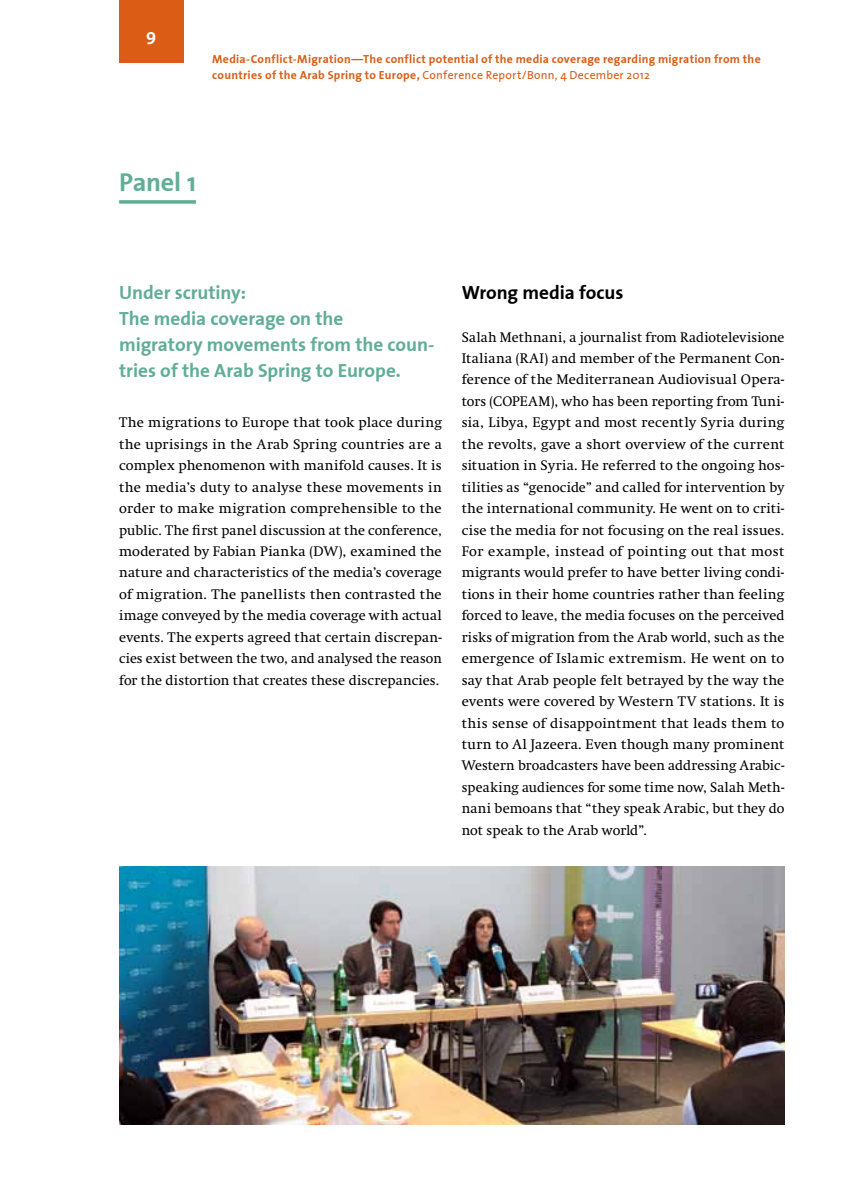
<style>
.page{position:relative;width:844px;height:1191px;background:#fff}
.page>*{position:absolute;margin:0;border:0;box-sizing:border-box;transform-origin:0 0}
.t1{font:26.25px "The Sans ifa Bold Plain";color:#60ad98}
.t2{font:19.25px/26.2px "The Sans ifa Bold Plain";letter-spacing:-.005em;color:#60ad98}
.t3{font:19.25px "The Sans ifa Bold Plain";letter-spacing:-.005em;color:#000}
.t4{font:17.5px "The Sans ifa Bold Plain";color:#fff}
.t5{font:13.65px/21.3px "Swift 1 OT";letter-spacing:.005em;color:#000;text-align:justify}
.t6{font:11.9px "The Sans ifa Bold Plain";letter-spacing:.025em;color:#da5c15}
.t7{font:11.9px "The Sans Plain Ifa";letter-spacing:.02em;color:#da5c15}
.s1{font-family:"The Sans ifa Bold Plain"}
</style>
<div class="page">
<img style="left:119px;top:866px;width:665px;height:258px">
<svg style="left:119px;top:200px;width:77px;height:4px"></svg>
<div style="left:119px;top:0;width:64px;height:63px;background:#da5c15"></div>
<p class="t4" style="left:146px;top:21px;width:12px">9</p>
<p class="t6" style="left:212px;top:49px;width:550px">Media-Conflict-Migration—The conflict potential of the media coverage regarding migration from the</p>
<p class="t7" style="left:212px;top:65px;width:439px"><span class="s1">countries of the Arab Spring to Europe,</span> Conference Report/Bonn, 4 December 2012</p>
<h1 class="t1" style="left:119px;top:160px;width:78px">Panel 1</h1>
<h2 class="t2" style="left:119px;top:278px;width:317px">Under scrutiny:<br>The media coverage on the<br>migratory movements from the coun&shy;tries of the Arab Spring to Europe.</h2>
<p class="t5" style="left:119px;top:412px;width:324px">The migrations to Europe that took place during the uprisings in the Arab Spring countries are a complex phenomenon with manifold causes. It is the media’s duty to analyse these movements in order to make migration comprehensible to the public. The first panel discussion at the conference, moderated by Fabian Pianka (DW), examined the nature and characteristics of the media’s coverage of migration. The panellists then contrasted the image conveyed by the media coverage with actual events. The experts agreed that certain discrepan&shy;cies exist between the two, and analysed the reason for the distortion that creates these discrepancies.</p>
<h2 class="t3" style="left:461px;top:276px;width:163px">Wrong media focus</h2>
<p class="t5" style="left:461px;top:326px;width:324px">Salah Methnani, a journalist from Radiotelevisione Italiana (RAI) and member of the Permanent Con&shy;ference of the Mediterranean Audiovisual Opera&shy;tors (COPEAM), who has been reporting from Tuni&shy;sia, Libya, Egypt and most recently Syria during the revolts, gave a short overview of the current situation in Syria. He referred to the ongoing hos&shy;tilities as “genocide” and called for intervention by the international community. He went on to criti&shy;cise the media for not focusing on the real issues.<br>For example, instead of pointing out that most migrants would prefer to have better living condi&shy;tions in their home countries rather than feeling forced to leave, the media focuses on the perceived risks of migration from the Arab world, such as the emergence of Islamic extremism. He went on to say that Arab people felt betrayed by the way the events were covered by Western TV stations. It is this sense of disappointment that leads them to turn to Al Jazeera. Even though many prominent Western broadcasters have been addressing Arabic&shy;speaking audiences for some time now, Salah Meth&shy;nani bemoans that “they speak Arabic, but they do not speak to the Arab world”.</p>
</div>
